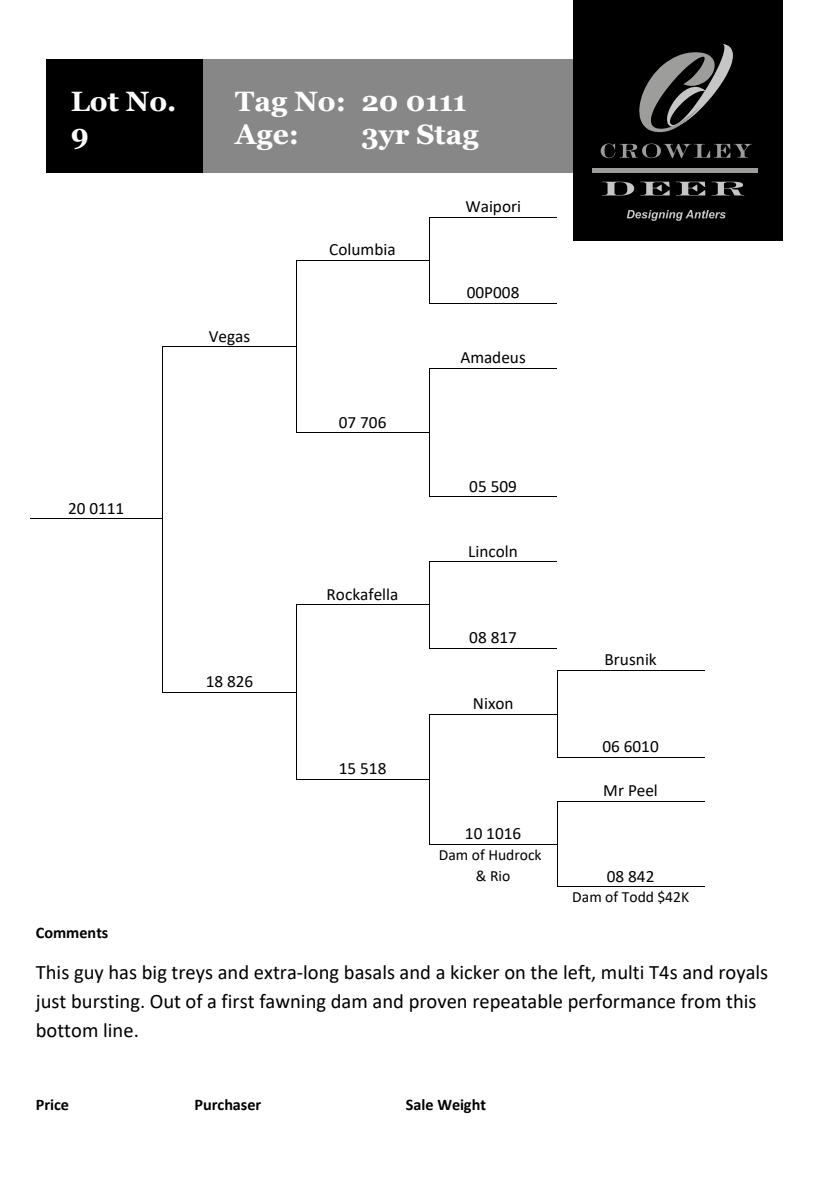
<style>
.page{position:relative;width:840px;height:1191px;background:#fff}
.page>*{position:absolute;margin:0;border:0;box-sizing:border-box;transform-origin:0 0}
.t1{font:700 28px/33.6px "Georgia";color:#fff}
.t2{font:20.6px/28.8px "Calibri";color:#000}
.t3{font:17.2px "Calibri";color:#000}
.t4{font:700 16.2px "Calibri";color:#000}
.t5{font:15.6px/20.8px "Calibri";color:#000;text-align:center}
.t6{font:14.6px "Calibri";color:#000}
</style>
<div class="page">
<div style="left:47px;top:59px;width:156px;height:114px;background:#000"></div>
<div style="left:203px;top:59px;width:369px;height:114px;background:#878787"></div>
<div style="left:572px;top:0;width:210px;height:241px;background:#000"></div>
<hr style="left:592px;top:168px;width:165px;height:4px;background:#9d9d9c">
<svg style="left:639px;top:44px;width:93px;height:88px"></svg>
<svg style="left:600px;top:144px;width:151px;height:14px"></svg>
<svg style="left:602px;top:182px;width:32px;height:13px"></svg>
<svg style="left:640px;top:182px;width:29px;height:13px"></svg>
<svg style="left:676px;top:182px;width:29px;height:13px"></svg>
<svg style="left:711px;top:182px;width:32px;height:13px"></svg>
<svg style="left:626px;top:210px;width:99px;height:11px"></svg>
<hr style="left:430px;top:217px;width:127px;height:1px;background:#000">
<hr style="left:297px;top:260px;width:132px;height:1px;background:#000">
<svg style="left:429px;top:217px;width:1px;height:87px"></svg>
<hr style="left:430px;top:303px;width:127px;height:1px;background:#000">
<hr style="left:164px;top:346px;width:131px;height:1px;background:#000">
<hr style="left:430px;top:368px;width:127px;height:1px;background:#000">
<svg style="left:295px;top:260px;width:2px;height:173px"></svg>
<hr style="left:297px;top:432px;width:132px;height:1px;background:#000">
<svg style="left:429px;top:368px;width:1px;height:129px"></svg>
<hr style="left:430px;top:496px;width:127px;height:1px;background:#000">
<hr style="left:30px;top:518px;width:132px;height:1px;background:#000">
<hr style="left:430px;top:561px;width:127px;height:1px;background:#000">
<hr style="left:297px;top:604px;width:132px;height:1px;background:#000">
<svg style="left:429px;top:561px;width:1px;height:87px"></svg>
<hr style="left:430px;top:647px;width:127px;height:1px;background:#000">
<hr style="left:558px;top:669px;width:146px;height:1px;background:#000">
<svg style="left:162px;top:346px;width:2px;height:346px"></svg>
<hr style="left:164px;top:691px;width:131px;height:1px;background:#000">
<hr style="left:430px;top:713px;width:126px;height:1px;background:#000">
<svg style="left:556px;top:670px;width:2px;height:87px"></svg>
<hr style="left:558px;top:756px;width:146px;height:1px;background:#000">
<svg style="left:295px;top:604px;width:2px;height:175px"></svg>
<hr style="left:297px;top:778px;width:132px;height:1px;background:#000">
<hr style="left:558px;top:800px;width:146px;height:1px;background:#000">
<svg style="left:429px;top:714px;width:1px;height:130px"></svg>
<hr style="left:430px;top:843px;width:126px;height:1px;background:#000">
<svg style="left:556px;top:801px;width:2px;height:86px"></svg>
<hr style="left:558px;top:886px;width:146px;height:1px;background:#000">
<h1 class="t1" style="left:71px;top:84px;width:107px">Lot No.<br>9</h1>
<h1 class="t1" style="left:235px;top:84px;width:233px">Tag No: 20 0111<br>Age:</h1>
<h1 class="t1" style="left:361px;top:118px;width:119px">3yr Stag</h1>
<p class="t3" style="left:68px;top:496px;width:58px">20 0111</p>
<p class="t3" style="left:209px;top:324px;width:43px">Vegas</p>
<p class="t3" style="left:206px;top:669px;width:49px">18 826</p>
<p class="t3" style="left:329px;top:238px;width:68px">Columbia</p>
<p class="t3" style="left:338px;top:410px;width:49px">07 706</p>
<p class="t3" style="left:326px;top:582px;width:73px">Rockafella</p>
<p class="t3" style="left:338px;top:756px;width:49px">15 518</p>
<p class="t3" style="left:465px;top:195px;width:57px">Waipori</p>
<p class="t3" style="left:466px;top:281px;width:54px">00P008</p>
<p class="t3" style="left:460px;top:346px;width:67px">Amadeus</p>
<p class="t3" style="left:469px;top:474px;width:49px">05 509</p>
<p class="t3" style="left:468px;top:539px;width:51px">Lincoln</p>
<p class="t3" style="left:469px;top:625px;width:49px">08 817</p>
<p class="t3" style="left:472px;top:691px;width:42px">Nixon</p>
<p class="t3" style="left:464px;top:821px;width:58px">10 1016</p>
<p class="t5" style="left:438px;top:844px;width:104px">Dam of Hudrock &amp; Rio</p>
<p class="t3" style="left:604px;top:647px;width:54px">Brusnik</p>
<p class="t3" style="left:602px;top:734px;width:58px">06 6010</p>
<p class="t6" style="left:619px;top:742px;width:48px">Mr Peel</p>
<p class="t3" style="left:603px;top:778px;width:56px">Mr Peel</p>
<p class="t3" style="left:606px;top:864px;width:49px">08 842</p>
<p class="t5" style="left:572px;top:886px;width:118px">Dam of Todd $42K</p>
<p class="t4" style="left:36px;top:921px;width:74px">Comments</p>
<p class="t2" style="left:36px;top:957px;width:733px">This guy has big treys and extra-long basals and a kicker on the left, multi T4s and royals just bursting. Out of a first fawning dam and proven repeatable performance from this bottom line.</p>
<p class="t4" style="left:36px;top:1093px;width:35px">Price</p>
<p class="t4" style="left:194px;top:1093px;width:68px">Purchaser</p>
<p class="t4" style="left:405px;top:1093px;width:82px">Sale Weight</p>
</div>
